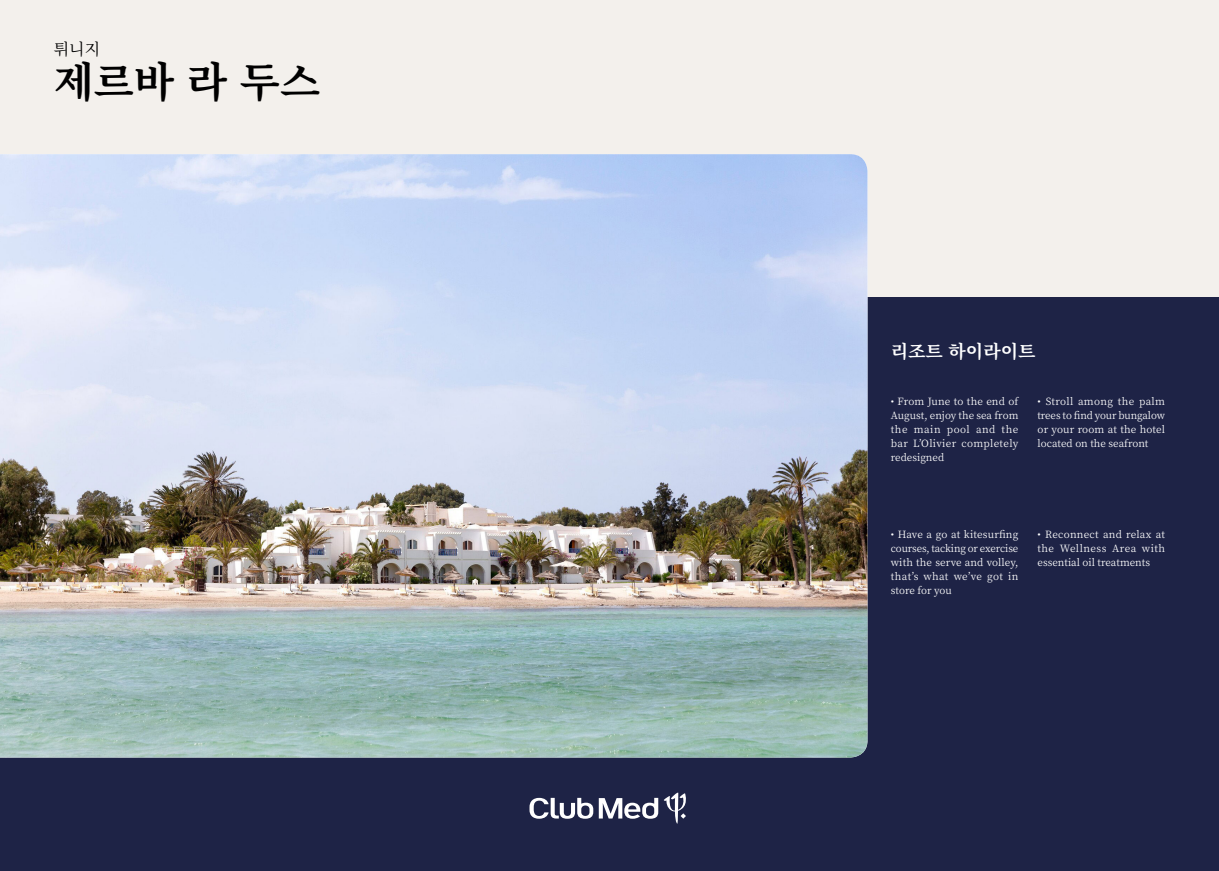
<style>
.page{position:relative;width:1219px;height:871px;background:#fff}
.page>*{position:absolute;margin:0;border:0;box-sizing:border-box;transform-origin:0 0}
.t1{font:700 41.5px "Noto Serif KR";color:#000}
.t2{font:700 18px "Noto Serif KR";color:#fff}
.t3{font:16px "Noto Serif KR";color:#000}
.t4{font:10px/14px "Noto Serif KR";letter-spacing:.005em;color:#fff;text-align:justify}
</style>
<div class="page">
<div style="left:0;top:0;width:1219px;height:870px;background:#f3f0ec"></div>
<div style="left:0;top:298px;width:1219px;height:572px;background:#1e2346"></div>
<img style="left:0;top:154px;width:867px;height:603px">
<svg style="left:529px;top:792px;width:157px;height:31px"></svg>
<h3 class="t3" style="left:54px;top:41px;width:48px">튀니지</h3>
<h1 class="t1" style="left:54px;top:58px;width:268px">제르바 라 두스</h1>
<h2 class="t2" style="left:891px;top:341px;width:146px">리조트 하이라이트</h2>
<p class="t4" style="left:891px;top:394px;width:129px">• From June to the end of August, enjoy the sea from the main pool and the bar L’Olivier completely redesigned</p>
<p class="t4" style="left:1037px;top:394px;width:129px">• Stroll among the palm trees to find your bungalow or your room at the hotel located on the seafront</p>
<p class="t4" style="left:891px;top:527px;width:129px">• Have a go at kitesurfing courses, tacking or exercise with the serve and volley, that’s what we’ve got in store for you</p>
<p class="t4" style="left:1037px;top:527px;width:129px">• Reconnect and relax at the Wellness Area with essential oil treatments</p>
</div>
